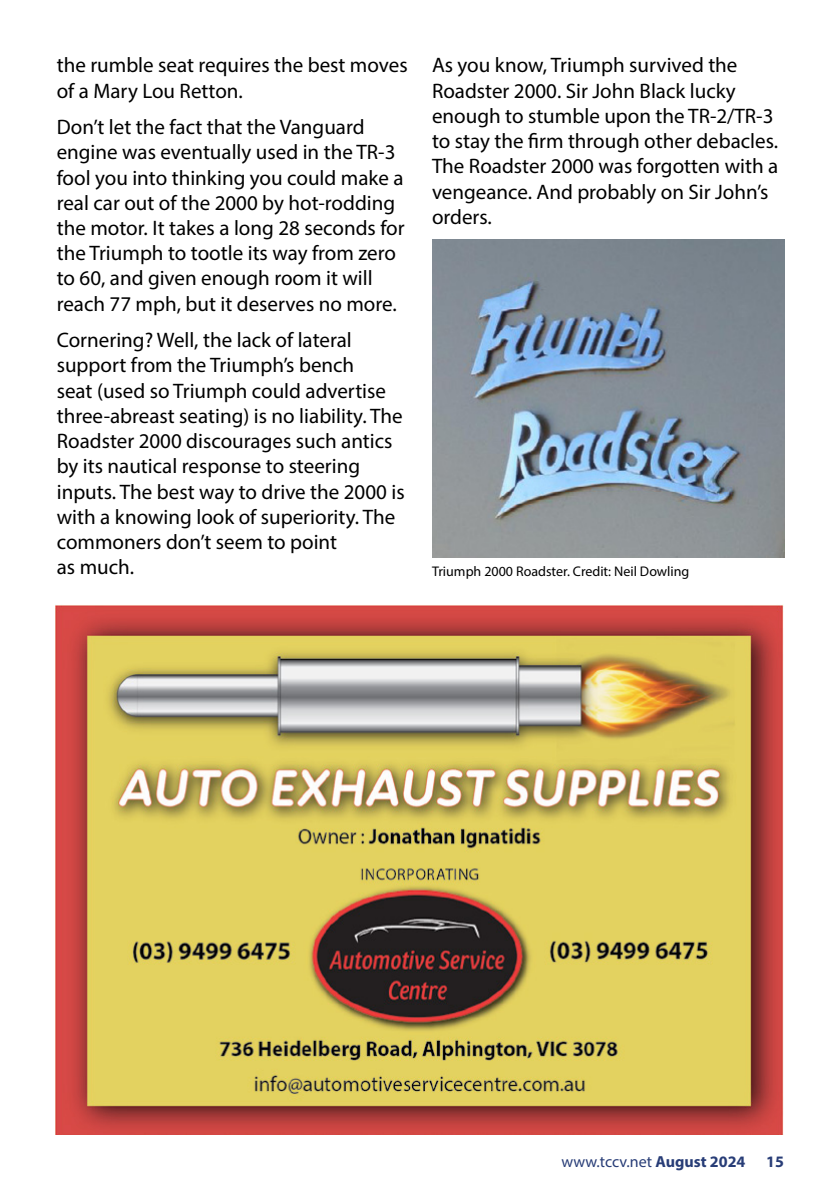
<style>
.page{position:relative;width:840px;height:1191px;background:#fff}
.page>*{position:absolute;margin:0;border:0;box-sizing:border-box;transform-origin:0 0}
.t1{font:21px/25.2px "Myriad Pro";color:#000}
.t2{font:16px "Myriad Pro";color:#283d77}
.t3{font:700 16px "Myriad Pro";color:#283d77}
.t4{font:14px "Myriad Pro";color:#000}
.s1{font-weight:700}
</style>
<div class="page">
<img style="left:56px;top:605px;width:726px;height:529px">
<img style="left:432px;top:240px;width:351px;height:317px">
<p class="t1" style="left:57px;top:52px;width:352px">the rumble seat requires the best moves of a Mary Lou Retton.</p>
<p class="t1" style="left:57px;top:114px;width:349px">Don’t let the fact that the Vanguard engine was eventually used in the TR-3 fool you into thinking you could make a real car out of the 2000 by hot-rodding the motor. It takes a long 28 seconds for the Triumph to tootle its way from zero to 60, and given enough room it will reach 77 mph, but it deserves no more.</p>
<p class="t1" style="left:57px;top:327px;width:349px">Cornering? Well, the lack of lateral support from the Triumph’s bench<br>seat (used so Triumph could advertise three-abreast seating) is no liability. The Roadster 2000 discourages such antics by its nautical response to steering inputs. The best way to drive the 2000 is with a knowing look of superiority. The commoners don’t seem to point<br>as much.</p>
<p class="t1" style="left:432px;top:52px;width:347px">As you know, Triumph survived the<br>Roadster 2000. Sir John Black lucky enough to stumble upon the TR-2/TR-3 to stay the firm through other debacles.<br>The Roadster 2000 was forgotten with a vengeance. And probably on Sir John’s orders.</p>
<p class="t4" style="left:432px;top:562px;width:259px">Triumph 2000 Roadster. Credit: Neil Dowling</p>
<p class="t2" style="left:561px;top:1151px;width:185px">www.tccv.net <span class="s1">August 2024</span></p>
<p class="t3" style="left:765px;top:1151px;width:19px">15</p>
</div>
